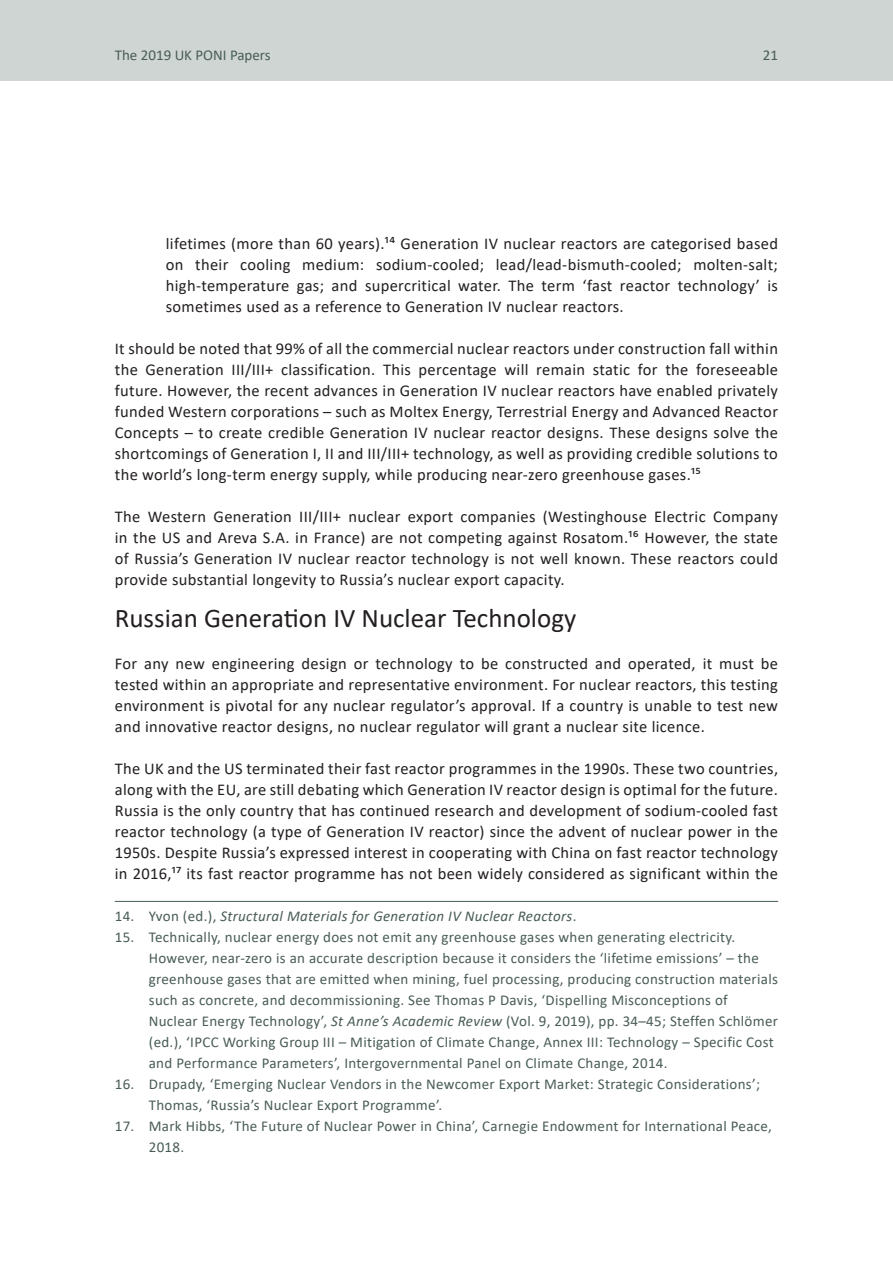
<style>
.page{position:relative;width:893px;height:1263px;background:#fff}
.page>*{position:absolute;margin:0;border:0;box-sizing:border-box;transform-origin:0 0}
.t1{font:27px "Calibri";color:#231f20}
.t2{font:16.5px/21px "Calibri";letter-spacing:.02em;color:#231f20;text-align:justify}
.t3{font:15px/21px "Calibri";letter-spacing:.02em;color:#495c56}
.t4{font:italic 15px "Calibri";letter-spacing:.02em;color:#495c56}
.t5{font:15px "Calibri";color:#495c56}
.s1{font-style:normal}
.s2{font-style:italic}
</style>
<div class="page">
<div style="left:0;top:0;width:893px;height:81px;background:#cfd5d3"></div>
<hr style="left:115px;top:901px;width:663px;height:1px;background:#495c56">
<p class="t5" style="left:115px;top:44px;width:157px">The 2019 UK PONI Papers</p>
<p class="t3" style="left:763px;top:44px;width:17px">21</p>
<p class="t2" style="left:166px;top:232px;width:614px">lifetimes (more than 60 years).14 Generation IV nuclear reactors are categorised based on their cooling medium: sodium-cooled; lead/lead-bismuth-cooled; molten-salt; high-temperature gas; and supercritical water. The term ‘fast reactor technology’ is sometimes used as a reference to Generation IV nuclear reactors.</p>
<p class="t2" style="left:115px;top:337px;width:665px">It should be noted that 99% of all the commercial nuclear reactors under construction fall within the Generation III/III+ classification. This percentage will remain static for the foreseeable future. However, the recent advances in Generation IV nuclear reactors have enabled privately funded Western corporations – such as Moltex Energy, Terrestrial Energy and Advanced Reactor Concepts – to create credible Generation IV nuclear reactor designs. These designs solve the shortcomings of Generation I, II and III/III+ technology, as well as providing credible solutions to the world’s long-term energy supply, while producing near-zero greenhouse gases.15</p>
<p class="t2" style="left:115px;top:505px;width:665px">The Western Generation III/III+ nuclear export companies (Westinghouse Electric Company in the US and Areva S.A. in France) are not competing against Rosatom.16 However, the state of Russia’s Generation IV nuclear reactor technology is not well known. These reactors could provide substantial longevity to Russia’s nuclear export capacity.</p>
<h1 class="t1" style="left:115px;top:599px;width:463px">Russian Generation IV Nuclear Technology</h1>
<p class="t2" style="left:115px;top:652px;width:665px">For any new engineering design or technology to be constructed and operated, it must be tested within an appropriate and representative environment. For nuclear reactors, this testing environment is pivotal for any nuclear regulator’s approval. If a country is unable to test new and innovative reactor designs, no nuclear regulator will grant a nuclear site licence.</p>
<p class="t2" style="left:115px;top:757px;width:665px">The UK and the US terminated their fast reactor programmes in the 1990s. These two countries, along with the EU, are still debating which Generation IV reactor design is optimal for the future.<br>Russia is the only country that has continued research and development of sodium-cooled fast reactor technology (a type of Generation IV reactor) since the advent of nuclear power in the 1950s. Despite Russia’s expressed interest in cooperating with China on fast reactor technology in 2016,17 its fast reactor programme has not been widely considered as significant within the</p>
<p class="t4" style="left:115px;top:905px;width:463px"><span class="s1">14. Yvon (ed.),</span> Structural Materials for Generation IV Nuclear Reactors<span class="s1">.</span></p>
<p class="t3" style="left:149px;top:926px;width:631px;text-indent:-34px">15. Technically, nuclear energy does not emit any greenhouse gases when generating electricity.<br>However, near-zero is an accurate description because it considers the ‘lifetime emissions’ – the greenhouse gases that are emitted when mining, fuel processing, producing construction materials such as concrete, and decommissioning. See Thomas P Davis, ‘Dispelling Misconceptions of Nuclear Energy Technology’, <span class="s2">St Anne’s Academic Review</span> (Vol. 9, 2019), pp. 34–45; Steffen Schlömer (ed.), ‘IPCC Working Group III – Mitigation of Climate Change, Annex III: Technology – Specific Cost and Performance Parameters’, Intergovernmental Panel on Climate Change, 2014.</p>
<p class="t3" style="left:149px;top:1073px;width:613px;text-indent:-34px">16. Drupady, ‘Emerging Nuclear Vendors in the Newcomer Export Market: Strategic Considerations’;<br>Thomas, ‘Russia’s Nuclear Export Programme’.</p>
<p class="t3" style="left:149px;top:1115px;width:625px;text-indent:-34px">17. Mark Hibbs, ‘The Future of Nuclear Power in China’, Carnegie Endowment for International Peace,<br>2018.</p>
</div>
